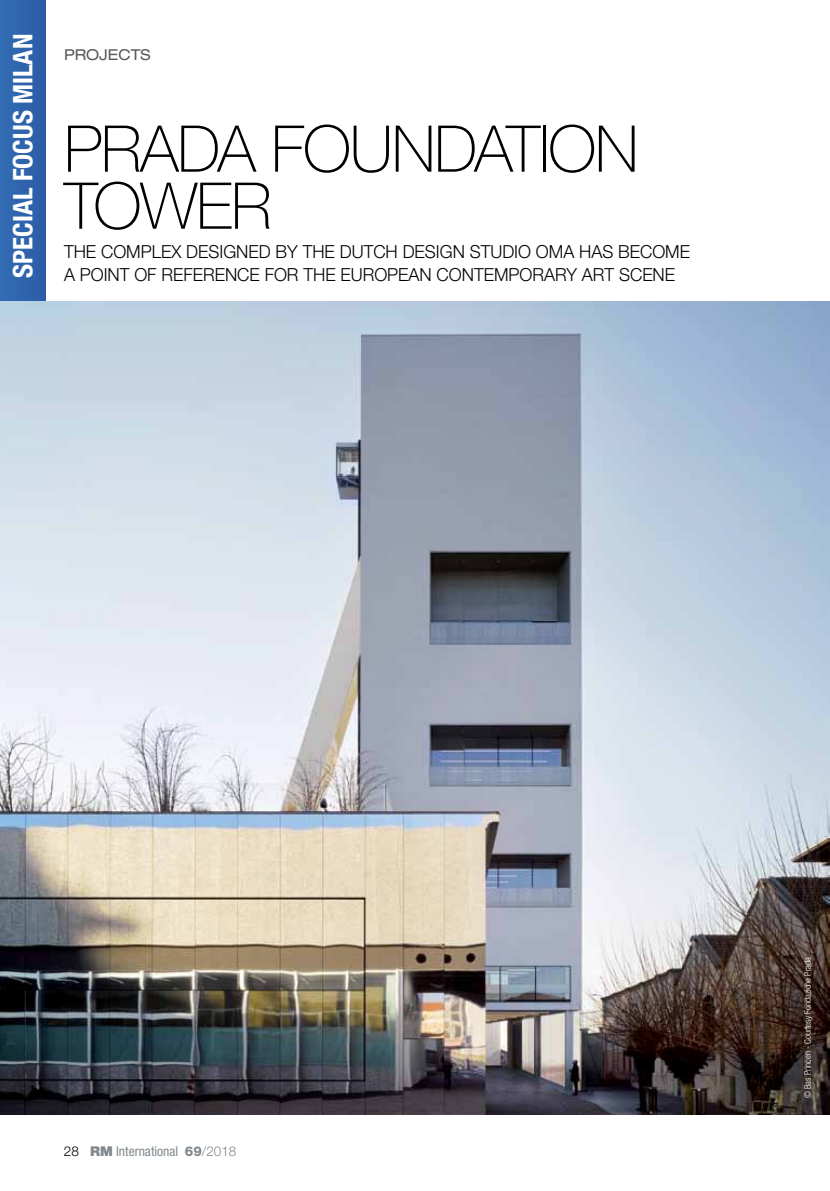
<style>
.page{position:relative;width:830px;height:1191px;background:#fff}
.page>*{position:absolute;margin:0;border:0;box-sizing:border-box;transform-origin:0 0}
.t1{font:100 64.5px/57px "Helvetica Neue LTW1 G";letter-spacing:-.02em;color:#000}
.t2{font:700 condensed 27px "Helvetica Neue LT Std";color:#fff}
.t3{font:300 18px/22.5px "Helvetica Neue LT Std";color:#000}
.t4{font:expanded 15px "Helvetica Neue LT Std";color:#58595b}
.t5{font:condensed 13.5px "Helvetica Neue LT Std";color:#81898e}
.t6{font:300 condensed 9px "Helvetica Neue LT Std";color:#fff}
.s1{font-weight:300;font-stretch:normal;color:#000}
.s2{font-weight:900;font-stretch:normal}
.s3{font-weight:800;font-stretch:normal}
.s4{font-weight:300;font-stretch:normal}
</style>
<div class="page">
<div style="left:0;top:0;width:46px;height:301px;background:#2f64ac"></div>
<img style="left:0;top:301px;width:829px;height:813px">
<h2 class="t2" style="left:7px;top:277px;width:245px;rotate:-90deg">SPECIAL FOCUS MILAN</h2>
<p class="t4" style="left:64px;top:45px;width:88px">PROJECTS</p>
<h1 class="t1" style="left:64px;top:121px;width:575px">PRADA FOUNDATION<br>TOWER</h1>
<p class="t3" style="left:64px;top:240px;width:627px">THE COMPLEX DESIGNED BY THE DUTCH DESIGN STUDIO OMA HAS BECOME<br>A POINT OF REFERENCE FOR THE EUROPE</p>
<p class="t3" style="left:408px;top:263px;width:268px">AN CONTEMPORARY ART SCENE</p>
<p class="t5" style="left:64px;top:1143px;width:174px"><span class="s1">28</span> <span class="s2">RM</span> International <span class="s3">69</span><span class="s4">/2018</span></p>
<p class="t6" style="left:802px;top:1098px;width:143px;rotate:-90deg">© Bas Princen - Courtesy Fondazione Prada</p>
</div>
